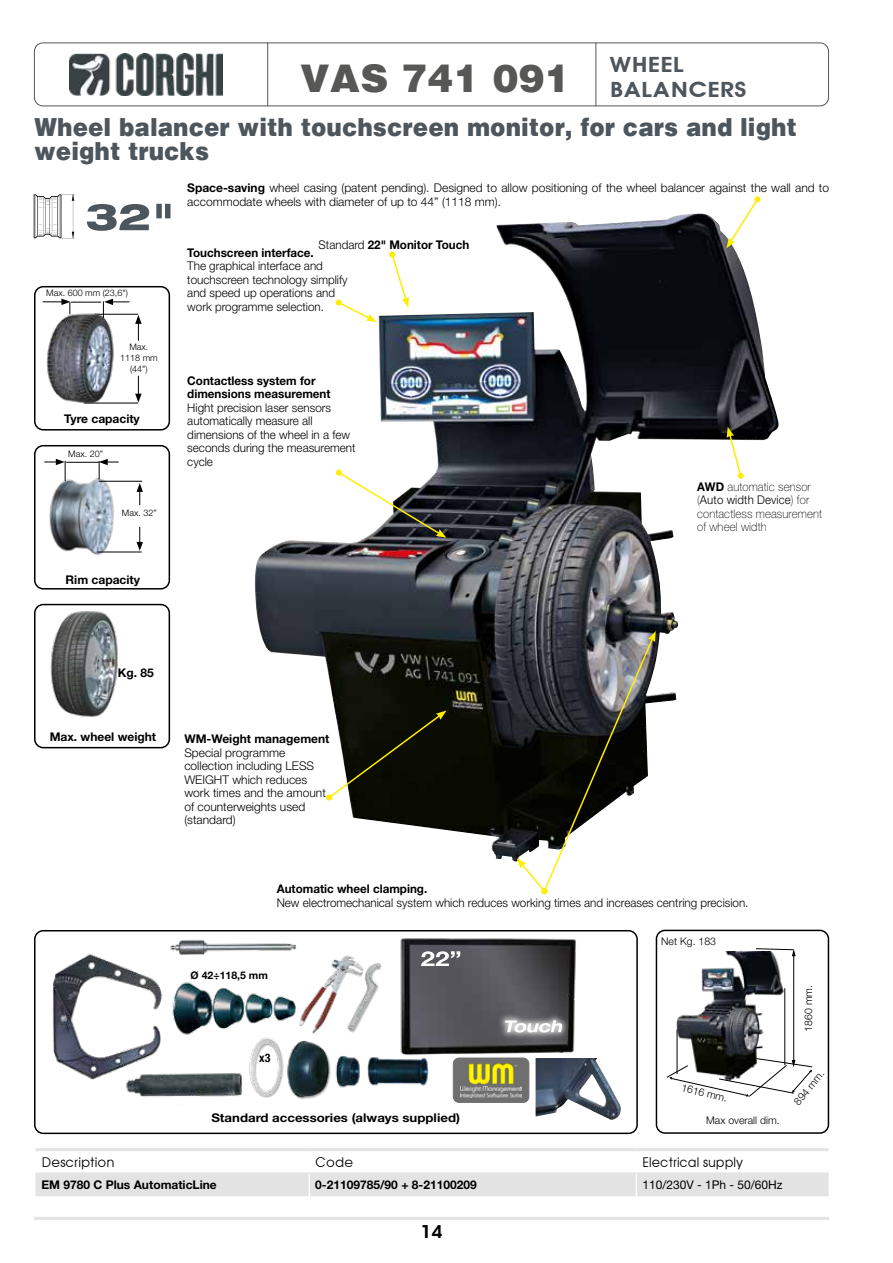
<style>
.page{position:relative;width:893px;height:1263px;background:#fff}
.page>*{position:absolute;margin:0;border:0;box-sizing:border-box;transform-origin:0 0}
.t1{font:900 39px "Helvetica";color:#575756}
.t2{font:900 25.5px/24px "Helvetica";color:#4e565d;scale:.91 1}
.t3{font:600 21px/25.5px "Avant Garde";color:#4e565d;scale:1.16 1}
.t4{font:600 18px "Avant Garde";color:#000;scale:1.1 1}
.t5{font:13.5px "Avant Garde";color:#000;scale:.96 1}
.t6{font:13.5px "Avant Garde";color:#000}
.t7{font:300 12px/13.5px "Helvetica Neue LT Std";color:#000}
.t8{font:700 12px/13.5px "Helvetica Neue LT Std";color:#000}
.t9{font:100 12px/13.5px "Helvetica Neue LT Std";letter-spacing:.01em;color:#000;scale:.95 1}
.t10{font:700 12px "Helvetica Neue LT Std";color:#000;scale:1.1 1}
.t11{font:12px "Helvetica Neue LT Std";color:#000}
.t12{font:700 condensed 11.85px "Helvetica Neue LT Std";color:#000}
.t13{font:300 10.5px "Helvetica Neue LT Std";color:#000}
.t14{font:700 10.5px "Helvetica Neue LT Std";color:#000}
.t15{font:300 9px/10.5px "Helvetica Neue LT Std";color:#000;text-align:center}
.s1{font-weight:700}
.s2{font-weight:300}
</style>
<div class="page">
<hr style="left:34px;top:1217px;width:795px;height:3px;background:#e3e3e3">
<div style="left:34px;top:43px;width:795px;height:63px;border:1px solid #575756;border-radius:9px"></div>
<hr style="left:267px;top:43px;width:1px;height:63px;background:#575756">
<hr style="left:596px;top:43px;width:1px;height:63px;background:#575756">
<img style="left:70px;top:54px;width:153px;height:41px">
<div style="left:34px;top:930px;width:604px;height:204px;border:2px solid #000;border-radius:9px"></div>
<img style="left:255px;top:213px;width:523px;height:648px">
<img style="left:677px;top:951px;width:109px;height:107px">
<div style="left:34px;top:604px;width:136px;height:144px;border:2px solid #000;border-radius:9px"></div>
<img style="left:49px;top:458px;width:77px;height:98px">
<div style="left:34px;top:286px;width:136px;height:144px;border:2px solid #000;border-radius:9px"></div>
<div style="left:34px;top:445px;width:136px;height:144px;border:2px solid #000;border-radius:9px"></div>
<hr style="left:95px;top:314px;width:43px;height:1px;background:#000">
<hr style="left:99px;top:481px;width:43px;height:1px;background:#000">
<hr style="left:84px;top:403px;width:54px;height:1px;background:#000">
<hr style="left:97px;top:552px;width:45px;height:1px;background:#000">
<svg style="left:135px;top:376px;width:7px;height:26px"></svg>
<svg style="left:137px;top:527px;width:6px;height:24px"></svg>
<svg style="left:135px;top:315px;width:7px;height:26px"></svg>
<svg style="left:137px;top:483px;width:6px;height:22px"></svg>
<svg style="left:43px;top:299px;width:28px;height:9px"></svg>
<svg style="left:44px;top:459px;width:22px;height:22px"></svg>
<svg style="left:103px;top:299px;width:26px;height:16px"></svg>
<svg style="left:99px;top:459px;width:20px;height:20px"></svg>
<hr style="left:71px;top:302px;width:30px;height:1px;background:#000">
<hr style="left:66px;top:462px;width:33px;height:1px;background:#000">
<img style="left:46px;top:308px;width:71px;height:96px">
<img style="left:50px;top:611px;width:68px;height:106px">
<div style="left:656px;top:930px;width:173px;height:204px;border:2px solid #000;border-radius:9px"></div>
<hr style="left:793px;top:954px;width:1px;height:108px;background:#000">
<hr style="left:784px;top:988px;width:1px;height:77px;background:#000">
<hr style="left:677px;top:1029px;width:1px;height:45px;background:#000">
<svg style="left:756px;top:948px;width:39px;height:8px"></svg>
<svg style="left:666px;top:1058px;width:147px;height:39px"></svg>
<svg style="left:34px;top:194px;width:41px;height:45px"></svg>
<svg style="left:87px;top:204px;width:83px;height:27px"></svg>
<img style="left:52px;top:938px;width:524px;height:168px">
<svg style="left:421px;top:951px;width:81px;height:26px;background:#6e6d72"></svg>
<div style="left:498px;top:1012px;width:71px;height:28px;background:#fff;opacity:.75"></div>
<svg style="left:505px;top:1020px;width:71px;height:19px"></svg>
<div style="left:453px;top:1058px;width:76px;height:44px;background:#706f6f;border-radius:6px"></div>
<div style="left:453px;top:1058px;width:76px;height:44px;border:1px solid #706f6f;border-radius:6px"></div>
<img style="left:460px;top:1063px;width:62px;height:34px">
<img style="left:536px;top:1058px;width:85px;height:62px">
<svg style="left:517px;top:631px;width:139px;height:263px"></svg>
<svg style="left:726px;top:196px;width:34px;height:52px"></svg>
<svg style="left:336px;top:300px;width:41px;height:22px"></svg>
<svg style="left:389px;top:251px;width:20px;height:57px"></svg>
<svg style="left:326px;top:710px;width:120px;height:90px;background:#323425"></svg>
<svg style="left:336px;top:470px;width:110px;height:68px"></svg>
<div style="left:36px;top:1174px;width:793px;height:22px;background:#e3e3e3"></div>
<hr style="left:36px;top:1148px;width:273px;height:3px;background:#e3e3e3">
<hr style="left:309px;top:1148px;width:327px;height:3px;background:#e3e3e3">
<hr style="left:636px;top:1148px;width:193px;height:3px;background:#e3e3e3">
<hr style="left:36px;top:1172px;width:273px;height:2px;background:#e3e3e3">
<hr style="left:309px;top:1172px;width:327px;height:2px;background:#e3e3e3">
<hr style="left:636px;top:1172px;width:193px;height:2px;background:#e3e3e3">
<svg style="left:727px;top:427px;width:17px;height:52px"></svg>
<h3 class="t3" style="left:609px;top:52px;width:120px">WHEEL<br>BALANCERS</h3>
<h1 class="t1" style="left:300px;top:55px;width:272px">VAS 741 091</h1>
<h2 class="t2" style="left:34px;top:115px;width:840px">Wheel balancer with touchscreen monitor, for cars and light weight trucks</h2>
<p class="t15" style="left:46px;top:287px;width:83px">Max. 600 mm (23,6")</p>
<p class="t15" style="left:120px;top:342px;width:39px">Max.<br>1118 mm (44")</p>
<p class="t8" style="left:64px;top:411px;width:77px">Tyre capacity</p>
<p class="t15" style="left:68px;top:448px;width:36px">Max. 20”</p>
<p class="t15" style="left:122px;top:507px;width:36px">Max. 32”</p>
<p class="t8" style="left:66px;top:572px;width:76px">Rim capacity</p>
<p class="t7" style="left:187px;top:180px;width:643px;line-height:14.4px"><span class="s1">Space-saving</span> wheel casing (patent pending). Designed to allow positioning of the wheel balancer against the wall and to accommodate wheels with diameter of up to 44” (1118 mm).</p>
<p class="t8" style="left:319px;top:238px;width:152px"><span class="s2">Standard</span> 22" Monitor Touch</p>
<p class="t8" style="left:187px;top:245px;width:128px">Touchscreen interface.</p>
<p class="t7" style="left:187px;top:259px;width:162px">The graphical interface and touchscreen technology simplify and speed up operations and work programme selection.</p>
<p class="t8" style="left:187px;top:374px;width:145px">Contactless system for dimensions measurement</p>
<p class="t7" style="left:187px;top:401px;width:170px">Hight precision laser sensors automatically measure all dimensions of the wheel in a few seconds during the measurement cycle</p>
<p class="t9" style="left:697px;top:480px;width:133px"><span class="s1">AWD</span> automatic sensor (<span class="s2">Auto width Device</span>) for contactless measurement of wheel width</p>
<p class="t8" style="left:118px;top:666px;width:38px">Kg. 85</p>
<p class="t8" style="left:50px;top:729px;width:108px">Max. wheel weight</p>
<p class="t8" style="left:184px;top:732px;width:147px">WM-Weight management</p>
<p class="t7" style="left:184px;top:745px;width:143px">Special programme collection including LESS<br>WEIGHT which reduces work times and the amount of counterweights used (standard)</p>
<p class="t8" style="left:277px;top:882px;width:152px">Automatic wheel clamping.</p>
<p class="t7" style="left:277px;top:895px;width:473px">New electromechanical system which reduces working times and increases centring precision.</p>
<p class="t14" style="left:191px;top:969px;width:79px">Ø 42÷118,5 mm</p>
<p class="t12" style="left:259px;top:1051px;width:13px">x3</p>
<p class="t13" style="left:661px;top:935px;width:56px">Net Kg. 183</p>
<p class="t13" style="left:802px;top:1031px;width:48px;rotate:-90deg">1860 mm.</p>
<p class="t13" style="left:683px;top:1081px;width:48px;rotate:14deg">1616 mm.</p>
<p class="t13" style="left:791px;top:1099px;width:42px;rotate:-50deg">894 mm.</p>
<p class="t10" style="left:211px;top:1110px;width:227px">Standard accessories (always supplied)</p>
<p class="t13" style="left:706px;top:1114px;width:75px">Max overall dim.</p>
<p class="t6" style="left:42px;top:1154px;width:75px">Description</p>
<p class="t6" style="left:315px;top:1154px;width:39px">Code</p>
<p class="t5" style="left:642px;top:1154px;width:106px">Electrical supply</p>
<p class="t8" style="left:42px;top:1178px;width:177px">EM 9780 C Plus AutomaticLine</p>
<p class="t8" style="left:315px;top:1178px;width:163px">0-21109785/90 + 8-21100209</p>
<p class="t11" style="left:642px;top:1177px;width:142px">110/230V - 1Ph - 50/60Hz</p>
<h3 class="t4" style="left:420px;top:1221px;width:22px">14</h3>
</div>
